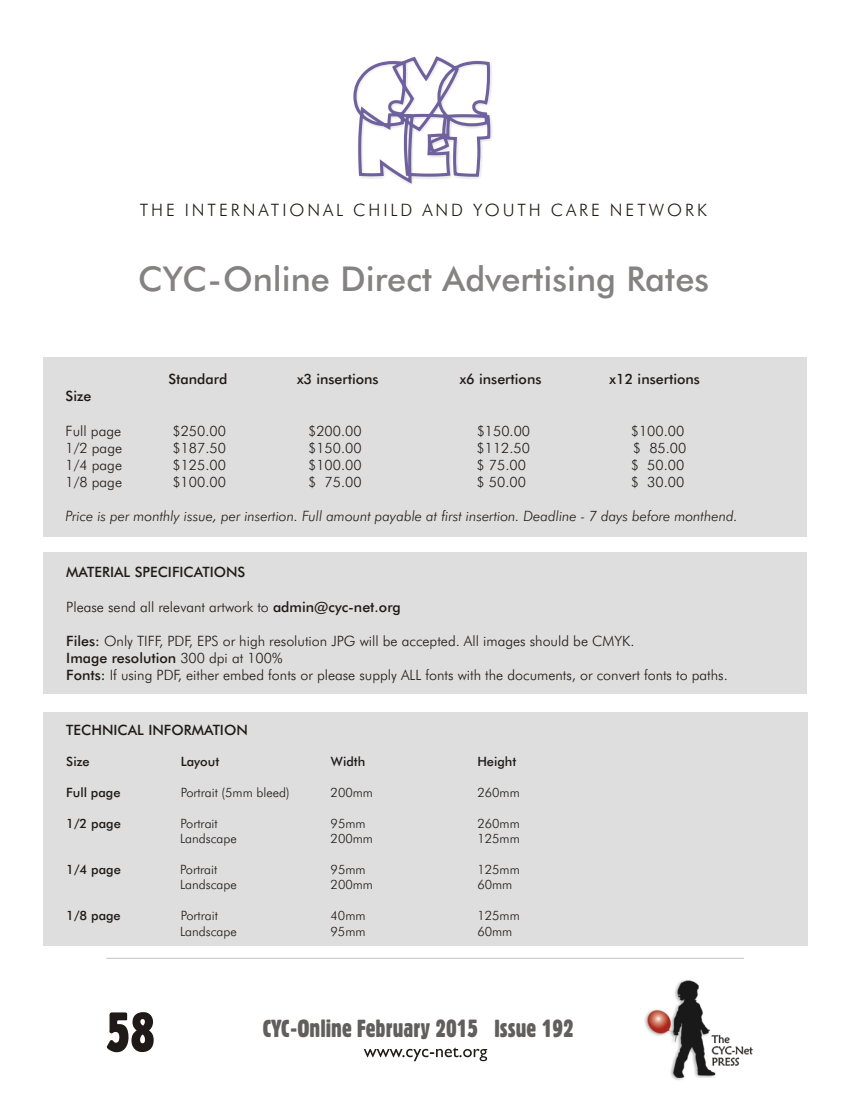
<style>
.page{position:relative;width:851px;height:1107px;background:#fff}
.page>*{position:absolute;margin:0;border:0;box-sizing:border-box;transform-origin:0 0}
.t1{font:54px "Gothic 821 Cn BT";color:#1f1a17}
.t2{font:34.2px "Futura Md BT";color:#858282}
.t3{font:24px "Gothic 821 Cn BT";color:#615e5c}
.t4{font:17.1px "Futura Lt BT";letter-spacing:.175em;color:#1f1a17}
.t5{font:14.25px "Futura Lt BT";color:#1f1a17}
.t6{font:14.25px "Futura Md BT";color:#1f1a17}
.t7{font:italic 14.25px "Futura Lt BT";color:#1f1a17}
.t8{font:12.9px "Futura Lt BT";color:#1f1a17}
.t9{font:12.9px "Futura Md BT";color:#1f1a17}
.s1{font-family:"Futura Md BT"}
.s2{font-family:"Futura Lt BT"}
</style>
<div class="page">
<hr style="left:106px;top:958px;width:638px;height:1px;background:#c2c2c2">
<svg style="left:364px;top:1047px;width:123px;height:14px"></svg>
<img style="left:644px;top:980px;width:108px;height:100px">
<div style="left:43px;top:713px;width:764px;height:233px;background:#dedede"></div>
<div style="left:43px;top:552px;width:763px;height:142px;background:#dedede"></div>
<div style="left:43px;top:358px;width:763px;height:179px;background:#dedede"></div>
<img style="left:490px;top:63px;width:2px;height:77px">
<svg style="left:353px;top:56px;width:137px;height:128px"></svg>
<p class="t4" style="left:140px;top:203px;width:568px">THE INTERNATIONAL CHILD AND YOUTH CARE NETWORK</p>
<h2 class="t2" style="left:138px;top:265px;width:572px">CYC-Online Direct Advertising Rates</h2>
<p class="t6" style="left:168px;top:373px;width:60px">Standard</p>
<p class="t6" style="left:297px;top:373px;width:83px">x3 insertions</p>
<p class="t6" style="left:460px;top:373px;width:83px">x6 insertions</p>
<p class="t6" style="left:609px;top:373px;width:92px">x12 insertions</p>
<p class="t6" style="left:66px;top:390px;width:27px">Size</p>
<p class="t5" style="left:66px;top:425px;width:57px">Full page</p>
<p class="t5" style="left:172px;top:425px;width:55px">$250.00</p>
<p class="t5" style="left:308px;top:425px;width:55px">$200.00</p>
<p class="t5" style="left:476px;top:425px;width:55px">$150.00</p>
<p class="t5" style="left:630px;top:425px;width:55px">$100.00</p>
<p class="t5" style="left:66px;top:442px;width:58px">1/2 page</p>
<p class="t5" style="left:172px;top:442px;width:55px">$187.50</p>
<p class="t5" style="left:308px;top:442px;width:55px">$150.00</p>
<p class="t5" style="left:476px;top:442px;width:55px">$112.50</p>
<p class="t5" style="left:633px;top:442px;width:55px">$ 85.00</p>
<p class="t5" style="left:66px;top:459px;width:58px">1/4 page</p>
<p class="t5" style="left:172px;top:459px;width:55px">$125.00</p>
<p class="t5" style="left:308px;top:459px;width:55px">$100.00</p>
<p class="t5" style="left:476px;top:459px;width:51px">$ 75.00</p>
<p class="t5" style="left:630px;top:459px;width:55px">$ 50.00</p>
<p class="t5" style="left:66px;top:476px;width:58px">1/8 page</p>
<p class="t5" style="left:172px;top:476px;width:55px">$100.00</p>
<p class="t5" style="left:308px;top:476px;width:55px">$ 75.00</p>
<p class="t5" style="left:476px;top:476px;width:51px">$ 50.00</p>
<p class="t5" style="left:630px;top:476px;width:55px">$ 30.00</p>
<p class="t7" style="left:66px;top:510px;width:673px">Price is per monthly issue, per insertion. Full amount payable at first insertion. Deadline - 7 days before monthend.</p>
<p class="t6" style="left:66px;top:567px;width:181px">MATERIAL SPECIFICATIONS</p>
<p class="t5" style="left:66px;top:601px;width:336px">Please send all relevant artwork to <span class="s1">admin@cyc-net.org</span></p>
<p class="t5" style="left:66px;top:635px;width:570px"><span class="s1">Files:</span> Only TIFF, PDF, EPS or high resolution JPG will be accepted. All images should be CMYK.</p>
<p class="t6" style="left:66px;top:652px;width:218px">Image resolution <span class="s2">300 dpi at 100%</span></p>
<p class="t5" style="left:66px;top:669px;width:663px"><span class="s1">Fonts:</span> If using PDF, either embed fonts or please supply ALL fonts with the documents, or convert fonts to paths.</p>
<p class="t6" style="left:66px;top:724px;width:183px">TECHNICAL INFORMATION</p>
<p class="t9" style="left:66px;top:757px;width:25px">Size</p>
<p class="t9" style="left:181px;top:757px;width:40px">Layout</p>
<p class="t9" style="left:331px;top:757px;width:36px">Width</p>
<p class="t9" style="left:477px;top:757px;width:41px">Height</p>
<p class="t9" style="left:66px;top:787px;width:56px">Full page</p>
<p class="t8" style="left:181px;top:787px;width:110px">Portrait (5mm bleed)</p>
<p class="t8" style="left:330px;top:787px;width:44px">200mm</p>
<p class="t8" style="left:477px;top:787px;width:44px">260mm</p>
<p class="t9" style="left:66px;top:818px;width:56px">1/2 page</p>
<p class="t8" style="left:180px;top:818px;width:39px">Portrait</p>
<p class="t8" style="left:330px;top:818px;width:37px">95mm</p>
<p class="t8" style="left:477px;top:818px;width:44px">260mm</p>
<p class="t8" style="left:180px;top:833px;width:58px">Landscape</p>
<p class="t8" style="left:330px;top:833px;width:44px">200mm</p>
<p class="t8" style="left:477px;top:833px;width:44px">125mm</p>
<p class="t9" style="left:66px;top:864px;width:56px">1/4 page</p>
<p class="t8" style="left:180px;top:864px;width:39px">Portrait</p>
<p class="t8" style="left:330px;top:864px;width:37px">95mm</p>
<p class="t8" style="left:477px;top:864px;width:44px">125mm</p>
<p class="t8" style="left:180px;top:880px;width:58px">Landscape</p>
<p class="t8" style="left:330px;top:880px;width:44px">200mm</p>
<p class="t8" style="left:477px;top:880px;width:37px">60mm</p>
<p class="t9" style="left:66px;top:910px;width:56px">1/8 page</p>
<p class="t8" style="left:181px;top:910px;width:39px">Portrait</p>
<p class="t8" style="left:330px;top:910px;width:37px">40mm</p>
<p class="t8" style="left:477px;top:910px;width:44px">125mm</p>
<p class="t8" style="left:180px;top:926px;width:58px">Landscape</p>
<p class="t8" style="left:330px;top:926px;width:37px">95mm</p>
<p class="t8" style="left:477px;top:926px;width:37px">60mm</p>
<h1 class="t1" style="left:106px;top:1011px;width:50px">58</h1>
<h3 class="t3" style="left:263px;top:1018px;width:313px">CYC-On line Feb ru ary 2015 Issue 192</h3>
</div>
